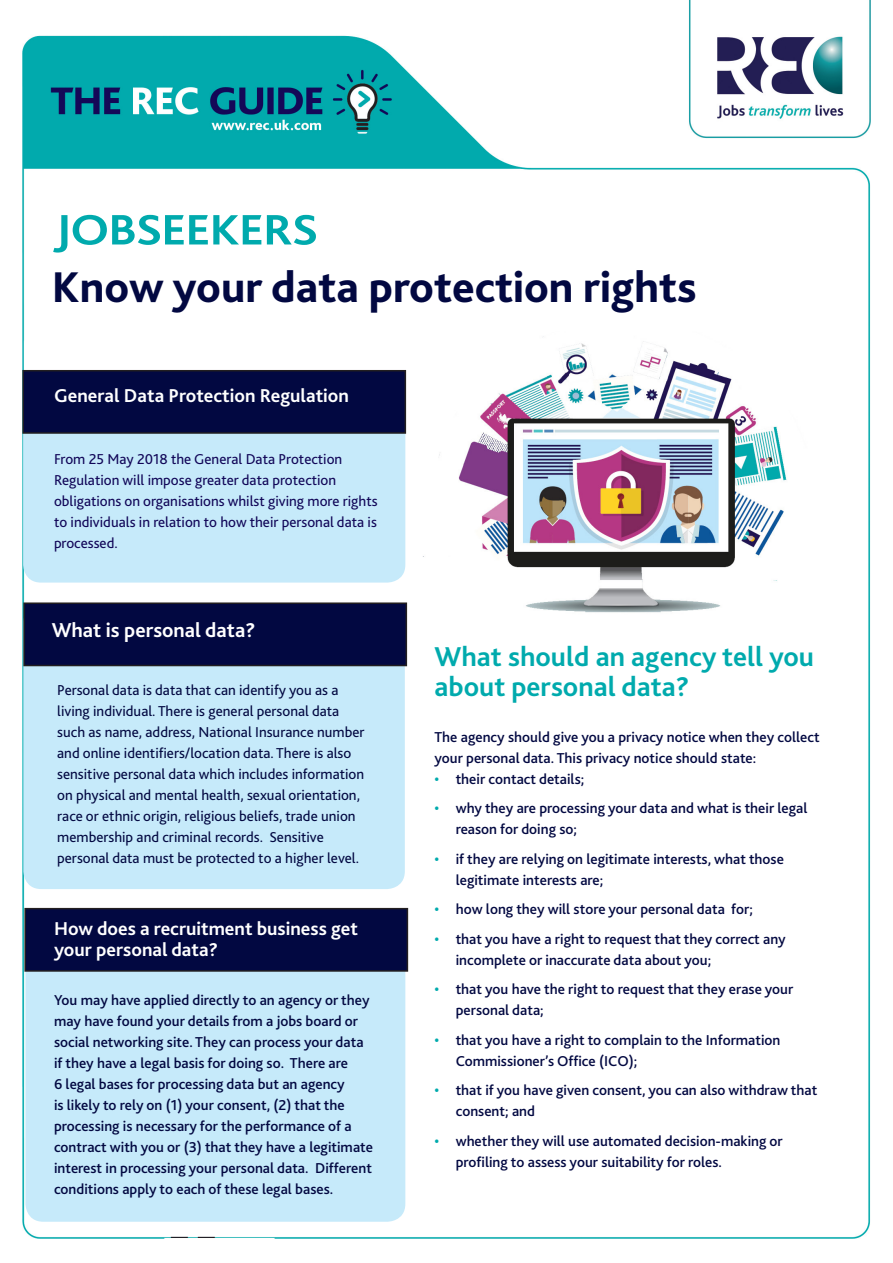
<style>
.page{position:relative;width:893px;height:1263px;background:#fff}
.page>*{position:absolute;margin:0;border:0;box-sizing:border-box;transform-origin:0 0}
.t1{font:800 45px "Bliss 2";color:#020841}
.t2{font:700 44.55px "Bliss";color:#00aaad;scale:1.14 1}
.Heading_3{font:700 28.5px/30px "Bliss 2";color:#00aaad}
.t3{font:700 21px "Bliss 2";color:#fff}
.Heading_3-2{font:700 19.5px/21px "Bliss 2";color:#fff}
.Body{font:500 15px/21px "Bliss 2";color:#020841}
.Body-2{font:15px/21px "Bliss 2";color:#020841}
.Body-3{font:15px/21px "Bliss 2";color:#110658}
.s1{color:#00aaad}
</style>
<div class="page">
<img style="left:22px;top:0;width:849px;height:1238px">
<div style="left:23px;top:396px;width:382px;height:187px;background:#c6eafa;border-radius:18px"></div>
<div style="left:23px;top:371px;width:382px;height:62px;background:#020841"></div>
<div style="left:22px;top:370px;width:384px;height:64px;border:2px solid #231f20"></div>
<img style="left:421px;top:332px;width:434px;height:285px">
<div style="left:23px;top:605px;width:382px;height:284px;background:#c6eafa;border-radius:18px"></div>
<div style="left:25px;top:921px;width:380px;height:301px;background:#c6eafa;border-radius:18px"></div>
<div style="left:24px;top:603px;width:382px;height:62px;background:#020841"></div>
<div style="left:23px;top:602px;width:384px;height:64px;border:2px solid #231f20"></div>
<div style="left:25px;top:909px;width:382px;height:62px;background:#020841"></div>
<div style="left:24px;top:908px;width:384px;height:64px;border:2px solid #231f20"></div>
<p class="t2" style="left:54px;top:207px;width:233px">JOBSEEKERS</p>
<p class="t1" style="left:52px;top:259px;width:646px">Know your data protection rights</p>
<p class="Heading_3-2" style="left:54px;top:385px;width:296px">General Data Protection Regulation</p>
<p class="Body-3" style="left:54px;top:448px;width:325px">From 25 May 2018 the General Data Protection Regulation will impose greater data protection obligations on organisations whilst giving more rights to individuals in relation to how their personal data is processed.</p>
<p class="t3" style="left:52px;top:616px;width:205px">What is personal data?</p>
<p class="Body-2" style="left:57px;top:679px;width:309px">Personal data is data that can identify you as a living individual. There is general personal data such as name, address, National Insurance number and online identifiers/location data. There is also sensitive personal data which includes information on physical and mental health, sexual orientation, race or ethnic origin, religious beliefs, trade union membership and criminal records. Sensitive personal data must be protected to a higher level.</p>
<p class="Heading_3-2" style="left:54px;top:918px;width:306px">How does a recruitment business get your personal data?</p>
<p class="Body" style="left:54px;top:989px;width:321px">You may have applied directly to an agency or they may have found your details from a jobs board or social networking site. They can process your data if they have a legal basis for doing so. There are<br>6 legal bases for processing data but an agency<br>is likely to rely on (1) your consent, (2) that the processing is necessary for the performance of a contract with you or (3) that they have a legitimate interest in processing your personal data. Different conditions apply to each of these legal bases.</p>
<p class="Heading_3" style="left:434px;top:640px;width:381px">What should an agency tell you about personal data?</p>
<p class="Body" style="left:434px;top:726px;width:387px">The agency should give you a privacy notice when they collect your personal data. This privacy notice should state:</p>
<p class="Body" style="left:434px;top:768px;width:151px"><span class="s1">•</span> their contact details;</p>
<p class="Body" style="left:456px;top:797px;width:353px;text-indent:-21px"><span class="s1">•</span> why they are processing your data and what is their legal reason for doing so;</p>
<p class="Body" style="left:456px;top:848px;width:330px;text-indent:-21px"><span class="s1">•</span> if they are relying on legitimate interests, what those legitimate interests are;</p>
<p class="Body" style="left:434px;top:898px;width:320px"><span class="s1">•</span> how long they will store your personal data for;</p>
<p class="Body" style="left:456px;top:928px;width:331px;text-indent:-21px"><span class="s1">•</span> that you have a right to request that they correct any incomplete or inaccurate data about you;</p>
<p class="Body" style="left:456px;top:978px;width:339px;text-indent:-21px"><span class="s1">•</span> that you have the right to request that they erase your personal data;</p>
<p class="Body" style="left:456px;top:1029px;width:326px;text-indent:-21px"><span class="s1">•</span> that you have a right to complain to the Information<br>Commissioner’s Office (ICO);</p>
<p class="Body" style="left:456px;top:1080px;width:363px;text-indent:-21px"><span class="s1">•</span> that if you have given consent, you can also withdraw that consent; and</p>
<p class="Body" style="left:456px;top:1130px;width:329px;text-indent:-21px"><span class="s1">•</span> whether they will use automated decision-making or profiling to assess your suitability for roles.</p>
</div>
